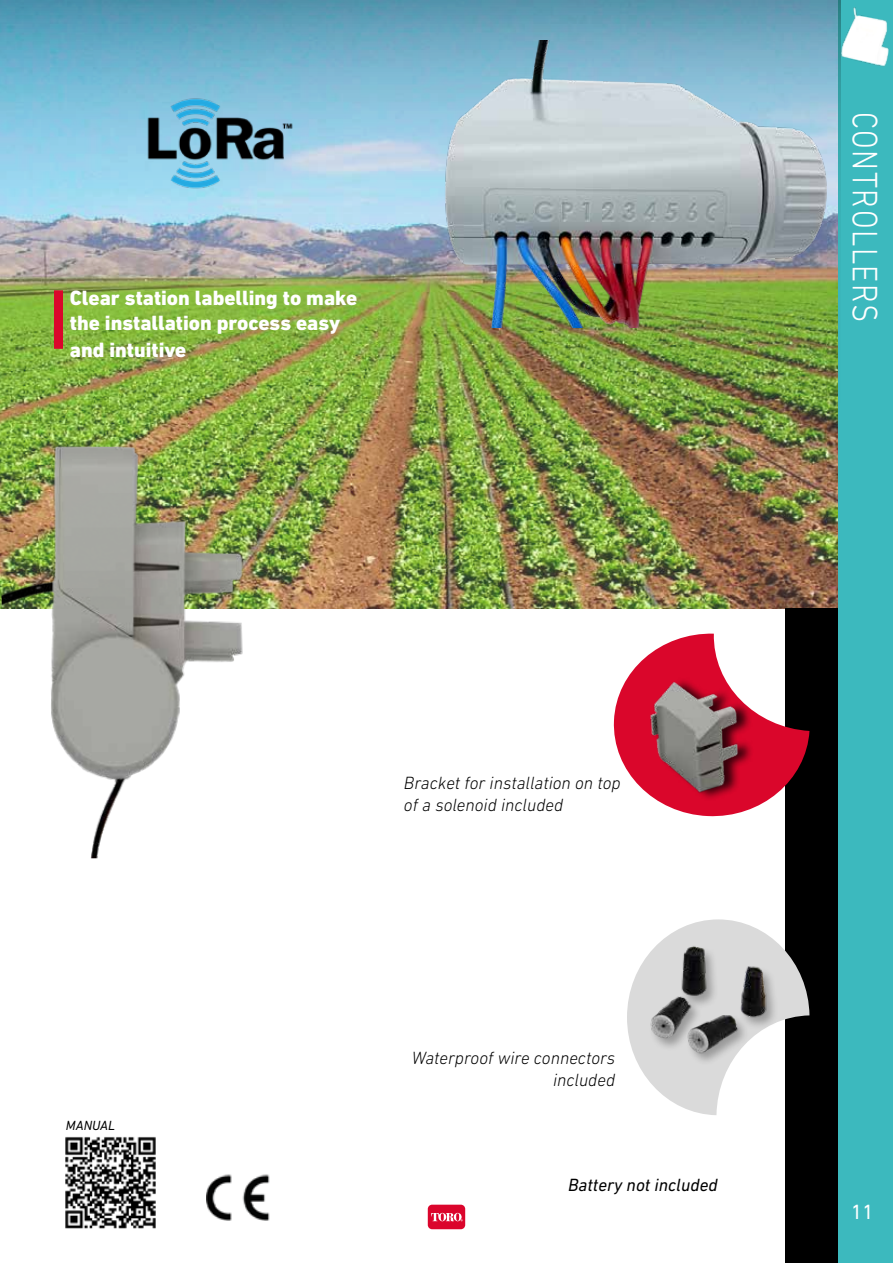
<style>
.page{position:relative;width:893px;height:1263px;background:#fff}
.page>*{position:absolute;margin:0;border:0;box-sizing:border-box;transform-origin:0 0}
.t1{font:300 36px "DIN Next LT Pro";letter-spacing:.05em;color:#fff;scale:.85 1}
.t2{font:800 21px/26.1px "DIN Next LT Pro";color:#fff}
.t3{font:21px "DIN Next LT Pro";color:#fff}
.t4{font:italic 300 18px/21.6px "DIN Next LT Pro";color:#000}
.t5{font:italic 18px "DIN Next LT Pro";color:#000}
.t6{font:italic 13.5px "DIN Next LT Pro";color:#000}
</style>
<div class="page">
<div style="left:428px;top:1205px;width:37px;height:24px;background:#db052c;border-radius:4px"></div>
<svg style="left:431px;top:1213px;width:32px;height:8px"></svg>
<div style="left:838px;top:0;width:55px;height:1263px;background:#3cb9be"></div>
<img style="left:841px;top:7px;width:48px;height:60px">
<img style="left:0;top:0;width:841px;height:608px">
<div style="left:54px;top:290px;width:9px;height:59px;background:#da062b"></div>
<img style="left:0;top:410px;width:325px;height:449px">
<img style="left:360px;top:41px;width:481px;height:287px">
<img style="left:92px;top:91px;width:243px;height:104px">
<div style="left:785px;top:608px;width:53px;height:655px;background:#000"></div>
<svg style="left:613px;top:633px;width:155px;height:184px"></svg>
<svg style="left:627px;top:919px;width:182px;height:196px"></svg>
<img style="left:617px;top:642px;width:193px;height:158px">
<img style="left:627px;top:922px;width:183px;height:167px">
<img style="left:65px;top:1136px;width:91px;height:92px">
<img style="left:206px;top:1174px;width:64px;height:46px">
<p class="t2" style="left:70px;top:285px;width:289px">Clear station labelling to make the installation process easy and intuitive</p>
<h1 class="t1" style="left:886px;top:112px;width:250px;rotate:90deg">CONTROLLERS</h1>
<p class="t6" style="left:66px;top:1117px;width:51px">MANUAL</p>
<p class="t4" style="left:404px;top:772px;width:218px">Bracket for installation on top of a solenoid included</p>
<p class="t4" style="left:412px;top:1047px;width:205px;text-align:right">Waterproof wire connectors included</p>
<p class="t5" style="left:568px;top:1174px;width:151px">Battery not included</p>
<p class="t3" style="left:851px;top:1200px;width:24px">11</p>
</div>
